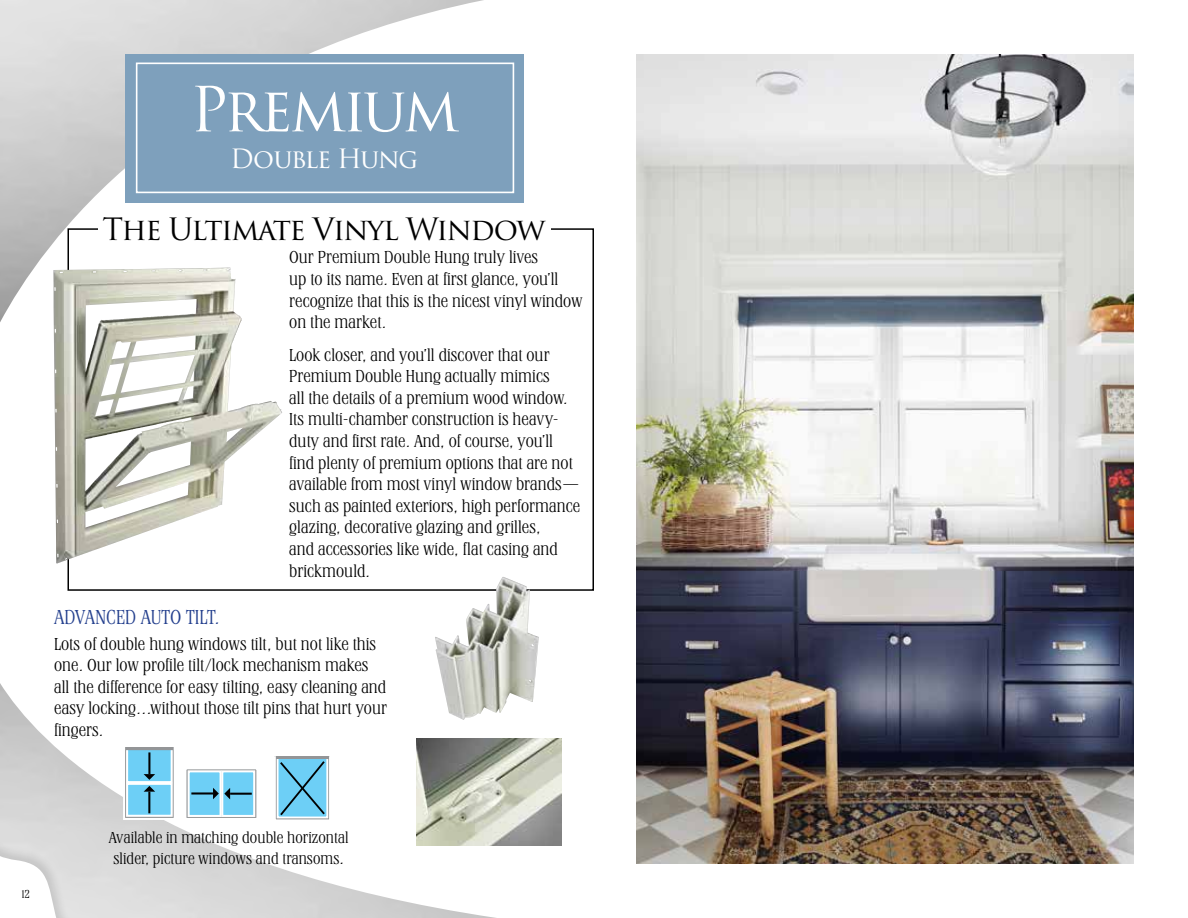
<style>
.page{position:relative;width:1188px;height:918px;background:#fff}
.page>*{position:absolute;margin:0;border:0;box-sizing:border-box;transform-origin:0 0}
.t1{font:60.45px "Trajan Pro 3";letter-spacing:-.06em;color:#fff}
.t2{font:30px "Trajan Pro 3";letter-spacing:-.05em;color:#000}
.t3{font:25.95px "Trajan Pro 3";letter-spacing:-.05em;color:#fff}
.t4{font:300 21px "Stirling RR";color:#24408e}
.t5{font:300 18px/21.6px "Stirling RR";color:#000}
.t6{font:300 16.5px/21px "Stirling RR";color:#000}
.t7{font:300 12px "Stirling RR";color:#000}
.s1{font-size:18px}
</style>
<div class="page">
<img style="left:0;top:683px;width:497px;height:235px">
<img style="left:637px;top:54px;width:497px;height:810px">
<div style="left:274px;top:755px;width:57px;height:66px;border:2px solid #fff"></div>
<div style="left:277px;top:758px;width:51px;height:60px;border:2px solid #fff"></div>
<svg style="left:278px;top:759px;width:49px;height:58px"></svg>
<img style="left:0;top:0;width:484px;height:322px">
<img style="left:53px;top:268px;width:229px;height:296px">
<img style="left:435px;top:577px;width:104px;height:143px">
<img style="left:416px;top:739px;width:145px;height:106px">
<div style="left:125px;top:54px;width:398px;height:148px;background:#7ea0bc"></div>
<div style="left:136px;top:63px;width:378px;height:130px;border:2px solid #fff"></div>
<div style="left:123px;top:746px;width:53px;height:74px;border:2px solid #fff"></div>
<div style="left:126px;top:749px;width:47px;height:34px;background:#6dcff6;border:2px solid #fff"></div>
<div style="left:127px;top:784px;width:45px;height:32px;background:#6dcff6"></div>
<div style="left:126px;top:783px;width:47px;height:34px;border:2px solid #fff"></div>
<hr style="left:148px;top:792px;width:2px;height:21px;background:#010101">
<svg style="left:144px;top:786px;width:11px;height:6px"></svg>
<div style="left:184px;top:767px;width:74px;height:53px;border:2px solid #fff"></div>
<div style="left:189px;top:771px;width:32px;height:45px;background:#6dcff6"></div>
<div style="left:188px;top:770px;width:34px;height:47px;border:2px solid #fff"></div>
<div style="left:222px;top:771px;width:32px;height:45px;background:#6dcff6"></div>
<div style="left:221px;top:770px;width:34px;height:47px;border:2px solid #fff"></div>
<hr style="left:230px;top:793px;width:22px;height:2px;background:#010101">
<hr style="left:191px;top:792px;width:22px;height:3px;background:#010101">
<svg style="left:213px;top:788px;width:17px;height:11px"></svg>
<hr style="left:148px;top:752px;width:2px;height:22px;background:#010101">
<svg style="left:144px;top:774px;width:11px;height:6px"></svg>
<div style="left:0;top:832px;width:114px;height:86px;background:#dcdcdc"></div>
<svg style="left:0;top:850px;width:60px;height:68px"></svg>
<h1 class="t1" style="left:190px;top:68px;width:271px">Premium</h1>
<h3 class="t3" style="left:230px;top:141px;width:190px">Double Hung</h3>
<h2 class="t2" style="left:103px;top:208px;width:444px">The Ultimate Vinyl Window</h2>
<p class="t5" style="left:289px;top:247px;width:295px">Our Premium Double Hung truly lives<br>up to its name. Even at first glance, you’ll recognize that this is the nicest vinyl window on the market.</p>
<p class="t5" style="left:289px;top:344px;width:293px">Look closer, and you’ll discover that our Premium Double Hung actually mimics<br>all the details of a premium wood window.<br>Its multi-chamber construction is heavy&shy;duty and first rate. And, of course, you’ll find plenty of premium options that are not available from most vinyl window brands— such as painted exteriors, high performance glazing, decorative glazing and grilles,<br>and accessories like wide, flat casing and brickmould.</p>
<p class="t4" style="left:54px;top:606px;width:167px">ADVANCED AUTO TILT.</p>
<p class="t5" style="left:54px;top:633px;width:334px">Lots of double hung windows tilt, but not like this one. Our low profile tilt/lock mechanism makes all the difference for easy tilting, easy cleaning and easy locking…without those tilt pins that hurt your fingers.</p>
<p class="t7" style="left:20px;top:887px;width:11px">12</p>
<p class="t6" style="left:109px;top:827px;width:241px">Available in matching double horizontal slider, picture windows and transoms<span class="s1">.</span></p>
</div>
